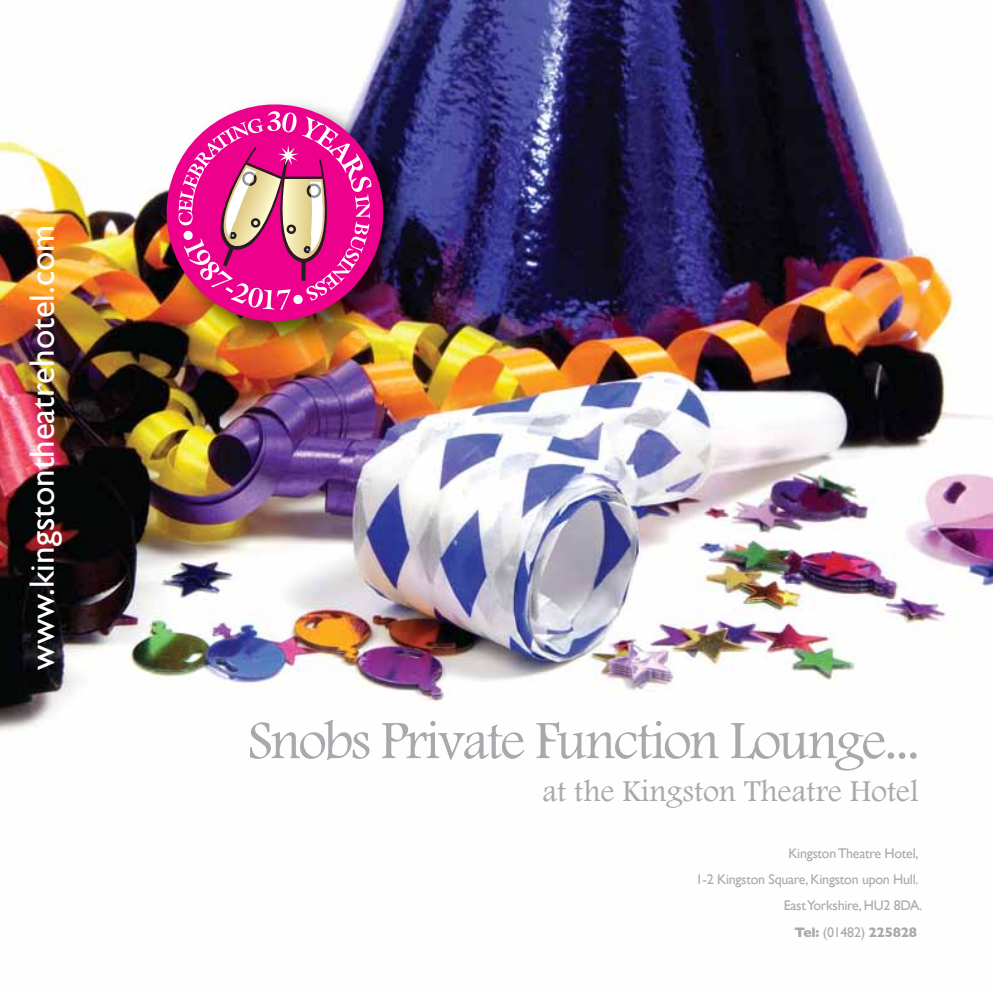
<style>
.page{position:relative;width:993px;height:993px;background:#fff}
.page>*{position:absolute;margin:0;border:0;box-sizing:border-box;transform-origin:0 0}
.t1{font:56px "Footlight MT Light";letter-spacing:-.04em;color:#a7a9ac}
.t2{font:35px "Gill Sans";color:#fff}
.t3{font:31.5px "Footlight MT Light";color:#a7a9ac}
.t4{font:14px "Gill Sans";letter-spacing:-.02em;color:#a7a9ac}
.t5{font:700 14px "Gill Sans";letter-spacing:-.02em;color:#a7a9ac}
.s1{font-weight:400}
</style>
<div class="page">
<img style="left:0;top:0;width:992px;height:732px">
<img style="left:151px;top:90px;width:271px;height:270px">
<img style="left:157px;top:95px;width:236px;height:235px">
<svg style="left:178px;top:111px;width:193px;height:199px;background:#dd4595"></svg>
<svg style="left:183px;top:230px;width:10px;height:10px"></svg>
<h2 class="t2" style="left:21px;top:669px;width:446px;rotate:-90deg">www.kingstontheatrehotel.com</h2>
<h1 class="t1" style="left:247px;top:706px;width:673px">Snobs Private Function Lounge...</h1>
<h3 class="t3" style="left:542px;top:772px;width:377px">at the Kingston Theatre Hotel</h3>
<p class="t4" style="left:788px;top:844px;width:132px">Kingston Theatre Hotel,</p>
<p class="t4" style="left:695px;top:870px;width:224px">1-2 Kingston Square, Kingston upon Hull.</p>
<p class="t4" style="left:783px;top:897px;width:140px">East Yorkshire, HU2 8DA.</p>
<p class="t5" style="left:794px;top:923px;width:124px">Tel: <span class="s1">(01482)</span> 225828</p>
</div>
